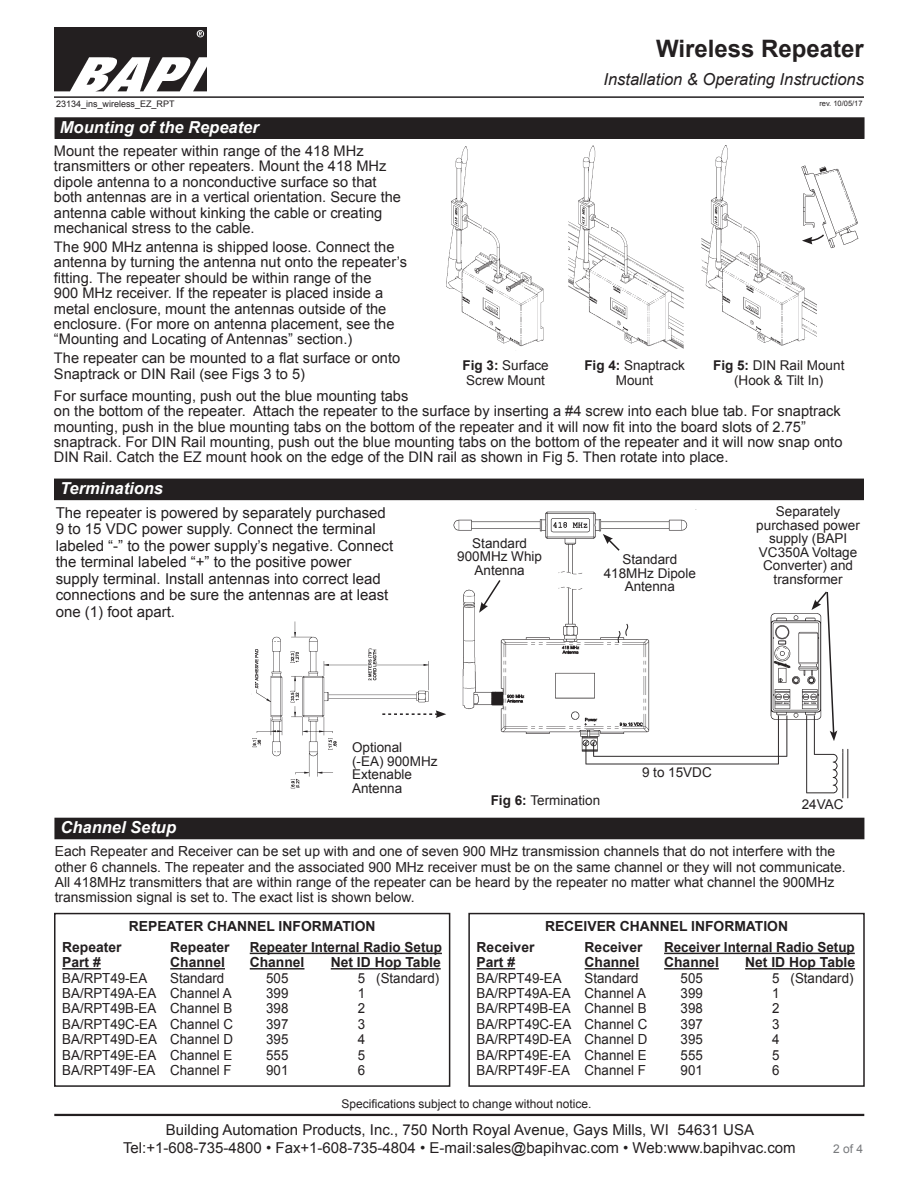
<style>
.page{position:relative;width:918px;height:1188px;background:#fff}
.page>*{position:absolute;margin:0;border:0;box-sizing:border-box;transform-origin:0 0}
.t1{font:700 24px "Arial";color:#231f20}
.Datasheet_Section_Ti{font:italic 700 16.5px "Arial";color:#fff}
.t2{font:italic 16.5px "Arial";color:#231f20}
.t3{font:15px/16.5px "Arial";color:#231f20;text-align:center}
.t4{font:14.7px/15.3px "Arial";color:#231f20}
.t5{font:13.8px/15.3px "Arial";color:#231f20}
.t6{font:13.8px "Arial";color:#231f20;scale:.96 1}
.t7{font:700 13.8px "Arial";color:#231f20}
.t8{font:13.5px/13.5px "Arial";color:#231f20;text-align:center}
.t9{font:12px "Arial";color:#231f20}
.t10{font:12px "Arial";color:#787a7d}
.t11{font:9px "Arial";color:#231f20}
.t12{font:7.5px "Arial";color:#231f20}
.s1{font-weight:700}
</style>
<div class="page">
<hr style="left:54px;top:1114px;width:810px;height:2px;background:#231f20">
<img style="left:54px;top:27px;width:152px;height:64px">
<hr style="left:54px;top:96px;width:810px;height:2px;background:#231f20">
<img style="left:453px;top:509px;width:396px;height:290px">
<div style="left:55px;top:479px;width:808px;height:20px;background:#231f20"></div>
<div style="left:54px;top:479px;width:810px;height:21px;border:2px solid #231f20"></div>
<img style="left:251px;top:621px;width:178px;height:168px">
<svg style="left:479px;top:578px;width:23px;height:35px"></svg>
<svg style="left:603px;top:534px;width:18px;height:18px"></svg>
<svg style="left:617px;top:623px;width:11px;height:21px"></svg>
<svg style="left:382px;top:710px;width:64px;height:8px"></svg>
<svg style="left:811px;top:590px;width:26px;height:151px"></svg>
<img style="left:446px;top:146px;width:98px;height:201px">
<img style="left:701px;top:145px;width:116px;height:201px">
<img style="left:568px;top:145px;width:116px;height:204px">
<img style="left:782px;top:154px;width:77px;height:104px">
<svg style="left:802px;top:233px;width:24px;height:11px"></svg>
<div style="left:55px;top:118px;width:809px;height:20px;background:#231f20"></div>
<div style="left:55px;top:117px;width:810px;height:22px;border:2px solid #231f20"></div>
<div style="left:55px;top:818px;width:809px;height:21px;background:#231f20"></div>
<hr style="left:250px;top:953px;width:192px;height:1px;background:#231f20">
<hr style="left:62px;top:968px;width:39px;height:2px;background:#231f20">
<hr style="left:170px;top:968px;width:55px;height:2px;background:#231f20">
<hr style="left:250px;top:968px;width:54px;height:2px;background:#231f20">
<hr style="left:331px;top:968px;width:110px;height:2px;background:#231f20">
<div style="left:54px;top:913px;width:396px;height:174px;border:2px solid #231f20"></div>
<hr style="left:664px;top:953px;width:191px;height:1px;background:#231f20">
<hr style="left:477px;top:968px;width:38px;height:2px;background:#231f20">
<hr style="left:585px;top:968px;width:54px;height:2px;background:#231f20">
<hr style="left:664px;top:968px;width:55px;height:2px;background:#231f20">
<hr style="left:745px;top:968px;width:110px;height:2px;background:#231f20">
<div style="left:468px;top:913px;width:397px;height:174px;border:2px solid #231f20"></div>
<h1 class="t1" style="left:656px;top:32px;width:209px">Wireless Repeater</h1>
<p class="t11" style="left:56px;top:98px;width:120px">23134_ins_wireless_EZ_RPT</p>
<p class="Datasheet_Section_Ti" style="left:60px;top:116px;width:200px">Mounting of the Repeater</p>
<p class="t2" style="left:604px;top:69px;width:262px">Installation &amp; Operating Instructions</p>
<p class="t12" style="left:819px;top:98px;width:45px">rev. 10/05/17</p>
<p class="t4" style="left:54px;top:143px;width:349px">Mount the repeater within range of the 418 MHz transmitters or other repeaters. Mount the 418 MHz dipole antenna to a nonconductive surface so that both antennas are in a vertical orientation. Secure the antenna cable without kinking the cable or creating mechanical stress to the cable.</p>
<p class="t4" style="left:54px;top:239px;width:355px">The 900 MHz antenna is shipped loose. Connect the antenna by turning the antenna nut onto the repeater’s fitting. The repeater should be within range of the<br>900 MHz receiver. If the repeater is placed inside a metal enclosure, mount the antennas outside of the enclosure. (For more on antenna placement, see the “Mounting and Locating of Antennas” section.)</p>
<p class="t4" style="left:54px;top:351px;width:348px">The repeater can be mounted to a flat surface or onto<br>Snaptrack or DIN Rail (see Figs 3 to 5)</p>
<p class="t4" style="left:54px;top:388px;width:790px">For surface mounting, push out the blue mounting tabs<br>on the bottom of the repeater. Attach the repeater to the surface by inserting a #4 screw into each blue tab. For snaptrack mounting, push in the blue mounting tabs on the bottom of the repeater and it will now fit into the board slots of 2.75” snaptrack. For DIN Rail mounting, push out the blue mounting tabs on the bottom of the repeater and it will now snap onto DIN Rail. Catch the EZ mount hook on the edge of the DIN rail as shown in Fig 5. Then rotate into place.</p>
<p class="Datasheet_Section_Ti" style="left:60px;top:477px;width:104px">Terminations</p>
<p class="t3" style="left:56px;top:505px;width:339px;text-align:left">The repeater is powered by separately purchased 9 to 15 VDC power supply. Connect the terminal labeled “-” to the power supply’s negative. Connect the terminal labeled “+” to the positive power supply terminal. Install antennas into correct lead connections and be sure the antennas are at least one (1) foot apart.</p>
<p class="t8" style="left:463px;top:358px;width:88px;line-height:15px;text-align:left"><span class="s1">Fig 3:</span> Surface<br>Screw Mount</p>
<p class="t8" style="left:584px;top:358px;width:102px"><span class="s1">Fig 4:</span> Snaptrack</p>
<p class="t8" style="left:713px;top:358px;width:133px;line-height:15px"><span class="s1">Fig 5:</span> DIN Rail Mount (Hook &amp; Tilt In)</p>
<p class="t8" style="left:616px;top:373px;width:39px">Mount</p>
<p class="t8" style="left:756px;top:505px;width:105px">Separately purchased power supply (BAPI<br>VC350A Voltage<br>Converter) and transformer</p>
<p class="t8" style="left:457px;top:537px;width:86px">Standard<br>900MHz Whip<br>Antenna</p>
<p class="t8" style="left:604px;top:553px;width:94px">Standard<br>418MHz Dipole<br>Antenna</p>
<p class="t8" style="left:352px;top:741px;width:87px;text-align:left">Optional<br>(-EA) 900MHz<br>Extenable<br>Antenna</p>
<p class="t8" style="left:642px;top:766px;width:71px">9 to 15VDC</p>
<p class="t8" style="left:491px;top:793px;width:111px"><span class="s1">Fig 6:</span> Termination</p>
<p class="t8" style="left:802px;top:798px;width:43px">24VAC</p>
<p class="Datasheet_Section_Ti" style="left:61px;top:816px;width:117px">Channel Setup</p>
<p class="t5" style="left:55px;top:844px;width:792px">Each Repeater and Receiver can be set up with and one of seven 900 MHz transmission channels that do not interfere with the other 6 channels. The repeater and the associated 900 MHz receiver must be on the same channel or they will not communicate.<br>All 418MHz transmitters that are within range of the repeater can be heard by the repeater no matter what channel the 900MHz transmission signal is set to. The exact list is shown below.</p>
<p class="t7" style="left:129px;top:917px;width:248px">REPEATER CHANNEL INFORMATION</p>
<p class="t7" style="left:62px;top:938px;width:61px">Repeater</p>
<p class="t7" style="left:170px;top:938px;width:61px">Repeater</p>
<p class="t7" style="left:250px;top:938px;width:194px">Repeater Internal Radio Setup</p>
<p class="t7" style="left:62px;top:953px;width:40px">Part #</p>
<p class="t7" style="left:170px;top:953px;width:56px">Channel</p>
<p class="t7" style="left:250px;top:953px;width:56px">Channel</p>
<p class="t7" style="left:331px;top:953px;width:111px">Net ID Hop Table</p>
<p class="t6" style="left:62px;top:969px;width:90px">BA/RPT49-EA</p>
<p class="t6" style="left:170px;top:969px;width:58px">Standard</p>
<p class="t6" style="left:266px;top:969px;width:25px">505</p>
<p class="t6" style="left:358px;top:969px;width:86px">5 (Standard)</p>
<p class="t6" style="left:62px;top:984px;width:178px">BA/RPT49A-EA Channel A</p>
<p class="t6" style="left:266px;top:984px;width:25px">399</p>
<p class="t6" style="left:358px;top:984px;width:9px">1</p>
<p class="t6" style="left:62px;top:1000px;width:179px">BA/RPT49B-EA Channel B</p>
<p class="t6" style="left:266px;top:1000px;width:25px">398</p>
<p class="t6" style="left:358px;top:1000px;width:9px">2</p>
<p class="t6" style="left:62px;top:1015px;width:180px">BA/RPT49C-EA Channel C</p>
<p class="t6" style="left:266px;top:1015px;width:25px">397</p>
<p class="t6" style="left:358px;top:1015px;width:9px">3</p>
<p class="t6" style="left:62px;top:1030px;width:180px">BA/RPT49D-EA Channel D</p>
<p class="t6" style="left:266px;top:1030px;width:25px">395</p>
<p class="t6" style="left:358px;top:1030px;width:9px">4</p>
<p class="t6" style="left:62px;top:1046px;width:179px">BA/RPT49E-EA Channel E</p>
<p class="t6" style="left:266px;top:1046px;width:25px">555</p>
<p class="t6" style="left:358px;top:1046px;width:9px">5</p>
<p class="t6" style="left:62px;top:1061px;width:178px">BA/RPT49F-EA Channel F</p>
<p class="t6" style="left:266px;top:1061px;width:25px">901</p>
<p class="t6" style="left:358px;top:1061px;width:9px">6</p>
<p class="t7" style="left:545px;top:917px;width:245px">RECEIVER CHANNEL INFORMATION</p>
<p class="t7" style="left:477px;top:938px;width:59px">Receiver</p>
<p class="t7" style="left:585px;top:938px;width:59px">Receiver</p>
<p class="t7" style="left:664px;top:938px;width:192px">Receiver Internal Radio Setup</p>
<p class="t7" style="left:477px;top:953px;width:40px">Part #</p>
<p class="t7" style="left:585px;top:953px;width:56px">Channel</p>
<p class="t7" style="left:664px;top:953px;width:56px">Channel</p>
<p class="t7" style="left:745px;top:953px;width:111px">Net ID Hop Table</p>
<p class="t6" style="left:477px;top:969px;width:90px">BA/RPT49-EA</p>
<p class="t6" style="left:585px;top:969px;width:58px">Standard</p>
<p class="t6" style="left:681px;top:969px;width:25px">505</p>
<p class="t6" style="left:772px;top:969px;width:86px">5 (Standard)</p>
<p class="t6" style="left:477px;top:984px;width:178px">BA/RPT49A-EA Channel A</p>
<p class="t6" style="left:681px;top:984px;width:25px">399</p>
<p class="t6" style="left:772px;top:984px;width:9px">1</p>
<p class="t6" style="left:477px;top:1000px;width:179px">BA/RPT49B-EA Channel B</p>
<p class="t6" style="left:681px;top:1000px;width:25px">398</p>
<p class="t6" style="left:772px;top:1000px;width:9px">2</p>
<p class="t6" style="left:477px;top:1015px;width:180px">BA/RPT49C-EA Channel C</p>
<p class="t6" style="left:681px;top:1015px;width:25px">397</p>
<p class="t6" style="left:772px;top:1015px;width:9px">3</p>
<p class="t6" style="left:477px;top:1030px;width:180px">BA/RPT49D-EA Channel D</p>
<p class="t6" style="left:681px;top:1030px;width:25px">395</p>
<p class="t6" style="left:772px;top:1030px;width:9px">4</p>
<p class="t6" style="left:477px;top:1046px;width:179px">BA/RPT49E-EA Channel E</p>
<p class="t6" style="left:681px;top:1046px;width:25px">555</p>
<p class="t6" style="left:772px;top:1046px;width:9px">5</p>
<p class="t6" style="left:477px;top:1061px;width:178px">BA/RPT49F-EA Channel F</p>
<p class="t6" style="left:681px;top:1061px;width:25px">901</p>
<p class="t6" style="left:772px;top:1061px;width:9px">6</p>
<p class="t9" style="left:342px;top:1096px;width:251px">Specifications subject to change without notice.</p>
<p class="t3" style="left:123px;top:1121px;width:674px;line-height:18px">Building Automation Products, Inc., 750 North Royal Avenue, Gays Mills, WI 54631 USA<br>Tel:+1-608-735-4800 • Fax+1-608-735-4804 • E-mail:sales@bapihvac.com • Web:www.bapihvac.com</p>
<p class="t10" style="left:833px;top:1141px;width:32px">2 of 4</p>
</div>
